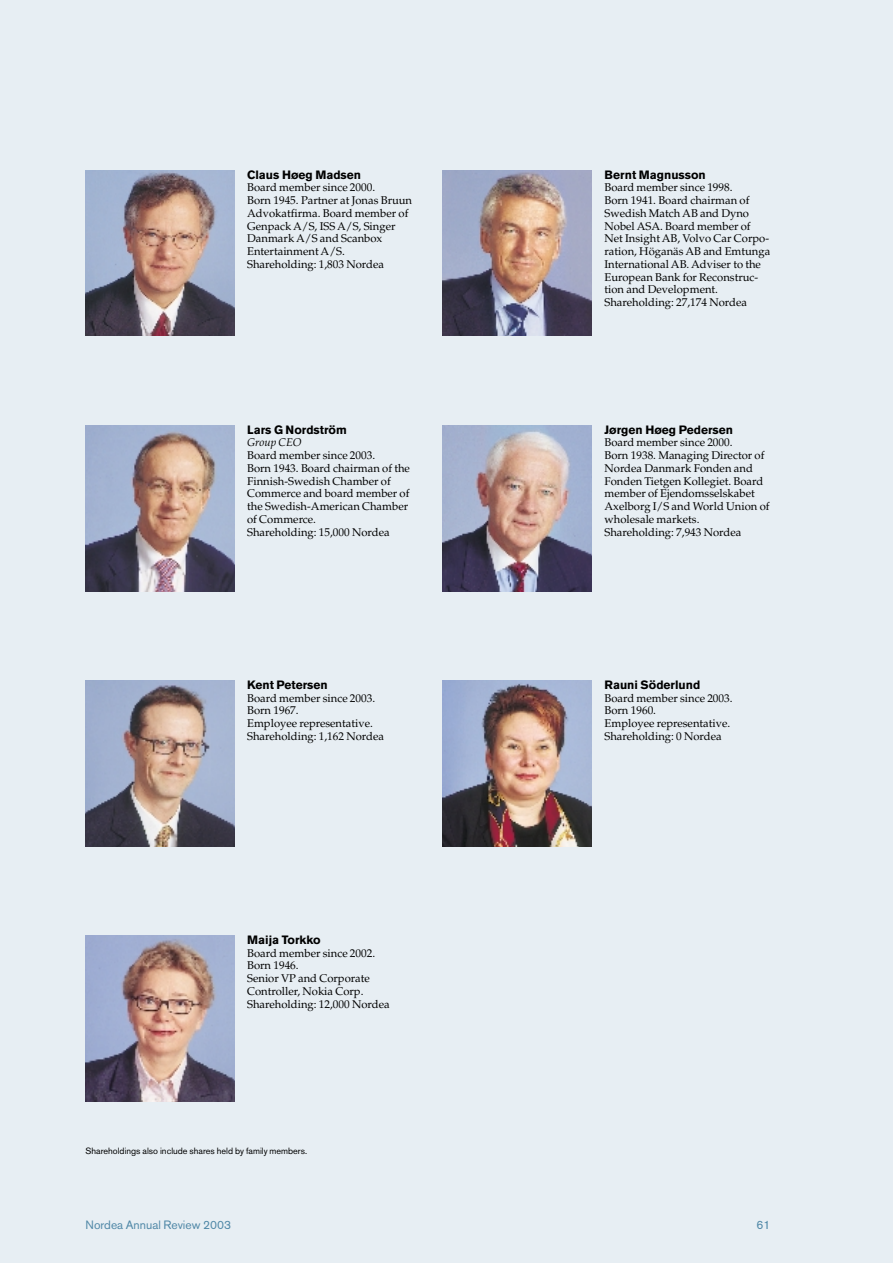
<style>
.page{position:relative;width:893px;height:1263px;background:#fff}
.page>*{position:absolute;margin:0;border:0;box-sizing:border-box;transform-origin:0 0}
.t1{font:700 12px "Akzidenz Grotesk BE";color:#000}
.t2{font:12px "Akzidenz Grotesk BE";color:#5088a7}
.t3{font:11.25px/12.8px "Palatino";color:#000}
.t4{font:italic 11.25px "Palatino";color:#000}
.t5{font:9px "Akzidenz Grotesk BE";color:#000}
</style>
<div class="page">
<div style="left:0;top:0;width:892px;height:1263px;background:#e7eef3"></div>
<img style="left:443px;top:170px;width:148px;height:166px">
<img style="left:85px;top:425px;width:149px;height:166px">
<img style="left:443px;top:425px;width:148px;height:166px">
<img style="left:85px;top:935px;width:149px;height:166px">
<img style="left:85px;top:680px;width:149px;height:166px">
<img style="left:443px;top:680px;width:148px;height:166px">
<img style="left:85px;top:170px;width:149px;height:166px">
<p class="t1" style="left:247px;top:170px;width:115px">Claus Høeg Madsen</p>
<p class="t3" style="left:247px;top:182px;width:166px">Board member since 2000.<br>Born 1945. Partner at Jonas Bruun<br>Advokatfirma. Board member of<br>Genpack A/S, ISS A/S, Singer<br>Danmark A/S and Scanbox<br>Entertainment A/S.<br>Shareholding: 1,803 Nordea</p>
<p class="t1" style="left:247px;top:425px;width:101px">Lars G Nordström</p>
<p class="t4" style="left:247px;top:438px;width:56px">Group CEO</p>
<p class="t3" style="left:247px;top:450px;width:164px">Board member since 2003.<br>Born 1943. Board chairman of the<br>Finnish-Swedish Chamber of<br>Commerce and board member of the Swedish-American Chamber of Commerce.<br>Shareholding: 15,000 Nordea</p>
<p class="t1" style="left:247px;top:680px;width:82px">Kent Petersen</p>
<p class="t3" style="left:247px;top:693px;width:138px">Board member since 2003.<br>Born 1967.<br>Employee representative.<br>Shareholding: 1,162 Nordea</p>
<p class="t1" style="left:247px;top:935px;width:75px">Maija Torkko</p>
<p class="t3" style="left:247px;top:948px;width:144px">Board member since 2002.<br>Born 1946.<br>Senior VP and Corporate<br>Controller, Nokia Corp.<br>Shareholding: 12,000 Nordea</p>
<p class="t5" style="left:85px;top:1148px;width:223px">Shareholdings also include shares held by family members.</p>
<p class="t1" style="left:604px;top:170px;width:103px">Bernt Magnusson</p>
<p class="t3" style="left:604px;top:182px;width:167px">Board member since 1998.<br>Born 1941. Board chairman of<br>Swedish Match AB and Dyno<br>Nobel ASA. Board member of<br>Net Insight AB, Volvo Car Corpo&shy;ration, Höganäs AB and Emtunga<br>International AB. Adviser to the<br>European Bank for Reconstruc&shy;tion and Development.<br>Shareholding: 27,174 Nordea</p>
<p class="t1" style="left:604px;top:425px;width:130px">Jørgen Høeg Pedersen</p>
<p class="t3" style="left:604px;top:437px;width:166px">Board member since 2000.<br>Born 1938. Managing Director of<br>Nordea Danmark Fonden and<br>Fonden Tietgen Kollegiet. Board member of Ejendomsselskabet<br>Axelborg I/S and World Union of wholesale markets.<br>Shareholding: 7,943 Nordea</p>
<p class="t1" style="left:604px;top:680px;width:97px">Rauni Söderlund</p>
<p class="t3" style="left:604px;top:693px;width:130px">Board member since 2003.<br>Born 1960.<br>Employee representative.<br>Shareholding: 0 Nordea</p>
<p class="t2" style="left:85px;top:1220px;width:147px">Nordea Annual Review 2003</p>
<p class="t2" style="left:756px;top:1220px;width:15px">61</p>
</div>
